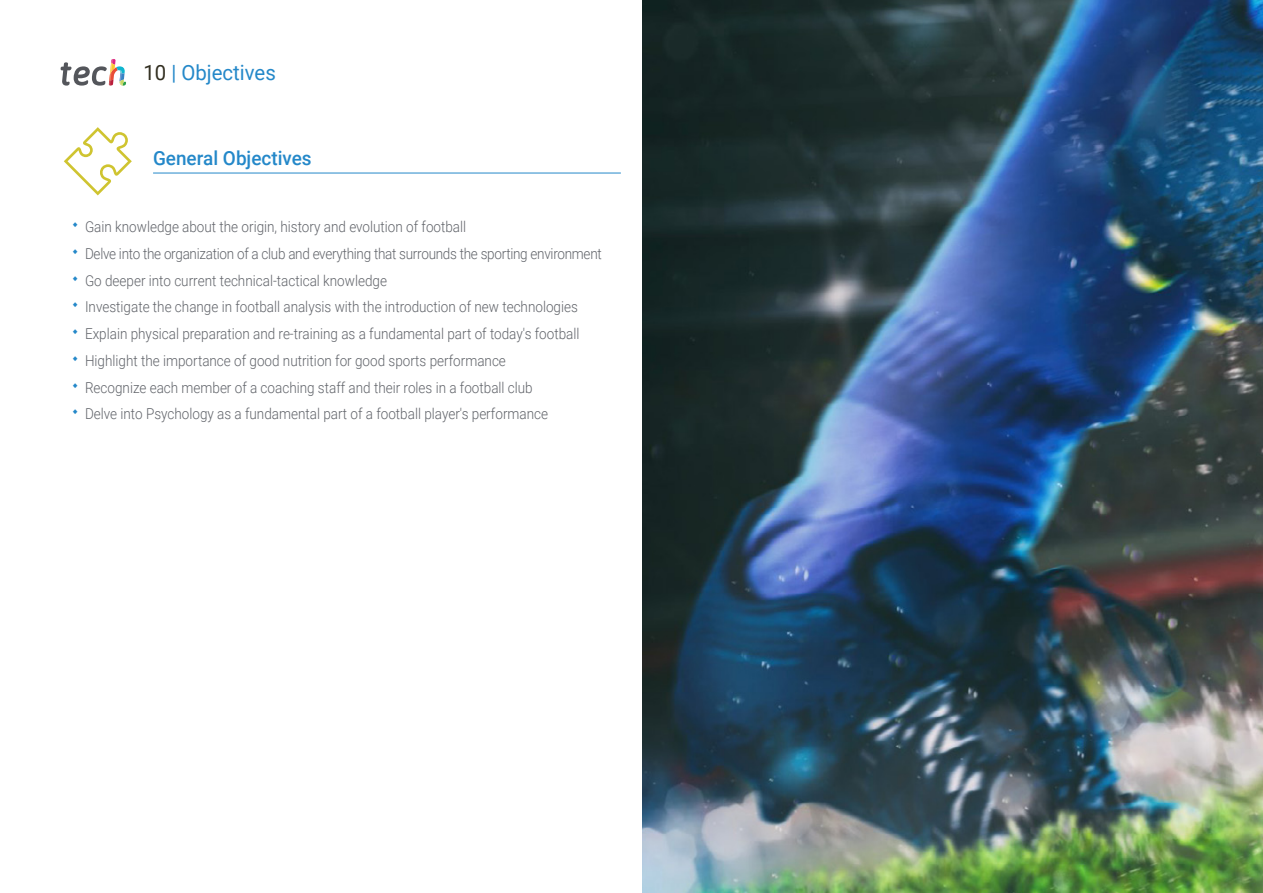
<style>
.page{position:relative;width:1263px;height:893px;background:#fff}
.page>*{position:absolute;margin:0;border:0;box-sizing:border-box;transform-origin:0 0}
.t1{font:21px "Roboto";color:#2488c9}
.t2{font:500 19.5px "Roboto";color:#2488c9}
.t3{font:300 15px/26.7px "Roboto";color:#61646a;scale:.9 1}
.s1{color:#312e20}
</style>
<div class="page">
<hr style="left:153px;top:173px;width:468px;height:1px;background:#2488c9">
<svg style="left:64px;top:127px;width:68px;height:68px"></svg>
<svg style="left:61px;top:59px;width:65px;height:27px"></svg>
<img style="left:642px;top:0;width:621px;height:893px">
<h1 class="t1" style="left:144px;top:57px;width:134px"><span class="s1">10</span> | Objectives</h1>
<h2 class="t2" style="left:153px;top:144px;width:160px">General Objectives</h2>
<p class="t3" style="left:85px;top:213px;width:576px">Gain knowledge about the origin, history and evolution of football<br>Delve into the organization of a club and everything that surrounds the sporting environment Go deeper into current technical-tactical knowledge<br>Investigate the change in football analysis with the introduction of new technologies Explain physical preparation and re-training as a fundamental part of today's football Highlight the importance of good nutrition for good sports performance<br>Recognize each member of a coaching staff and their roles in a football club<br>Delve into Psychology as a fundamental part of a football player's performance</p>
</div>
